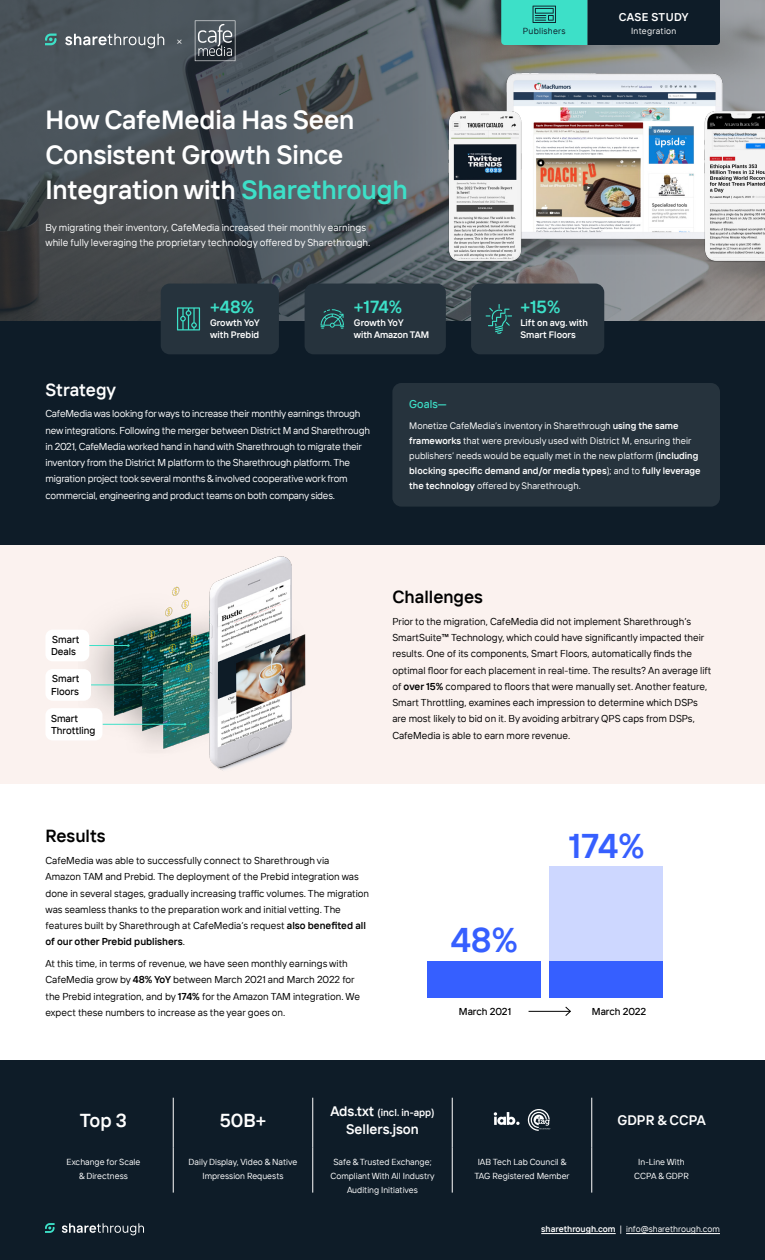
<style>
.page{position:relative;width:765px;height:1260px;background:#fff}
.page>*{position:absolute;margin:0;border:0;box-sizing:border-box;transform-origin:0 0}
.t1{font:600 34.25px "TT Interphases";color:#365fff}
.t2{font:600 26.25px/35px "TT Interphases";letter-spacing:-.005em;color:#fff}
.t3{font:600 18.75px "TT Interphases";color:#fff}
.t4{font:600 17.5px "TT Interphases";color:#000}
.t5{font:600 17.5px "TT Interphases";color:#3de0c8}
.t6{font:600 17.5px "TT Interphases";color:#fff}
.t7{font:600 13.75px "TT Interphases";color:#fff}
.t8{font:600 11.25px "TT Interphases";letter-spacing:.03em;color:#fff}
.t9{font:500 11.25px "TT Interphases";color:#3de0c8}
.t10{font:10px/16.2px "TT Interphases";color:#000}
.t11{font:10px/16.2px "TT Interphases";letter-spacing:-.02em;color:#fff}
.t12{font:10px/15px "TT Interphases";color:#fff}
.t13{font:500 10px/12.5px "TT Interphases";color:#000}
.t14{font:600 10px "TT Interphases";color:#fff}
.t15{font:500 10px "TT Interphases";letter-spacing:-.02em;color:#000}
.t16{font:9.38px/15px "TT Interphases";color:#fff}
.t17{font:600 9.38px/12.5px "TT Interphases";color:#fff}
.t18{font:8.75px/13.8px "TT Interphases";color:#fff;text-align:center}
.t19{font:8.75px "TT Interphases";letter-spacing:.03em;color:#fff}
.t20{font:8.75px "TT Interphases";letter-spacing:.03em;color:#0e1c28}
.s1{color:#3de0c8}
.s2{font-weight:600}
.s3{font-size:13.75px}
</style>
<div class="page">
<div style="left:0;top:1061px;width:765px;height:199px;background:#0e1c28"></div>
<hr style="left:173px;top:1098px;width:1px;height:49px;background:#fff">
<hr style="left:312px;top:1098px;width:1px;height:49px;background:#fff">
<hr style="left:452px;top:1098px;width:1px;height:49px;background:#fff">
<hr style="left:591px;top:1098px;width:1px;height:49px;background:#fff">
<hr style="left:173px;top:1147px;width:1px;height:46px;background:#fff">
<hr style="left:312px;top:1147px;width:1px;height:46px;background:#fff">
<hr style="left:452px;top:1147px;width:1px;height:46px;background:#fff">
<hr style="left:591px;top:1147px;width:1px;height:46px;background:#fff">
<svg style="left:494px;top:1109px;width:56px;height:22px"></svg>
<hr style="left:541px;top:1233px;width:75px;height:1px;background:#fff">
<hr style="left:626px;top:1233px;width:94px;height:1px;background:#fff">
<svg style="left:45px;top:1223px;width:10px;height:10px"></svg>
<svg style="left:62px;top:1223px;width:82px;height:12px"></svg>
<svg style="left:0;top:0;width:401px;height:321px;background:#495157"></svg>
<div style="left:0;top:545px;width:765px;height:239px;background:#fbf2ef"></div>
<div style="left:0;top:321px;width:765px;height:224px;background:#0e1c28"></div>
<svg style="left:401px;top:0;width:364px;height:321px;background:#76797c"></svg>
<svg style="left:45px;top:34px;width:12px;height:11px"></svg>
<svg style="left:65px;top:34px;width:99px;height:14px"></svg>
<div style="left:161px;top:284px;width:118px;height:70px;background:#26333d;border-radius:9px"></div>
<svg style="left:177px;top:307px;width:23px;height:23px"></svg>
<div style="left:305px;top:284px;width:141px;height:70px;background:#26333d;border-radius:9px"></div>
<svg style="left:321px;top:309px;width:23px;height:20px"></svg>
<div style="left:471px;top:284px;width:133px;height:70px;background:#26333d;border-radius:9px"></div>
<svg style="left:486px;top:304px;width:26px;height:30px"></svg>
<svg style="left:195px;top:21px;width:40px;height:40px;background:#5e666c"></svg>
<div style="left:428px;top:961px;width:113px;height:36px;background:#365fff"></div>
<div style="left:550px;top:866px;width:113px;height:131px;background:#cdd7ff"></div>
<div style="left:550px;top:961px;width:113px;height:36px;background:#365fff"></div>
<hr style="left:529px;top:1011px;width:41px;height:1px;background:#000">
<svg style="left:564px;top:1006px;width:7px;height:10px"></svg>
<div style="left:392px;top:383px;width:328px;height:124px;background:#26333d;border-radius:9px"></div>
<img style="left:86px;top:556px;width:220px;height:215px">
<hr style="left:89px;top:645px;width:39px;height:1px;background:#3de0c8">
<div style="left:45px;top:630px;width:44px;height:31px;background:#fff;border-radius:7px"></div>
<hr style="left:91px;top:685px;width:65px;height:1px;background:#3de0c8">
<div style="left:45px;top:669px;width:46px;height:32px;background:#fff;border-radius:7px"></div>
<hr style="left:102px;top:724px;width:83px;height:1px;background:#3de0c8">
<div style="left:45px;top:708px;width:57px;height:32px;background:#fff;border-radius:7px"></div>
<svg style="left:501px;top:0;width:219px;height:45px;background:#1f6564"></svg>
<img style="left:486px;top:61px;width:250px;height:194px">
<img style="left:441px;top:106px;width:88px;height:160px">
<img style="left:697px;top:106px;width:68px;height:160px">
<p class="t11" style="left:177px;top:33px;width:7px">×</p>
<h2 class="t2" style="left:45px;top:102px;width:364px">How CafeMedia Has Seen<br>Consistent Growth Since<br>Integration with <span class="s1">Sharethrough</span></h2>
<p class="t12" style="left:45px;top:220px;width:326px">By migrating their inventory, CafeMedia increased their monthly earnings while fully leveraging the proprietary technology offered by Sharethrough.</p>
<h3 class="t5" style="left:210px;top:296px;width:46px">+48%</h3>
<p class="t17" style="left:210px;top:316px;width:51px">Growth YoY with Prebid</p>
<h3 class="t5" style="left:354px;top:296px;width:50px">+174%</h3>
<p class="t17" style="left:354px;top:316px;width:77px">Growth YoY<br>with Amazon TAM</p>
<p class="t20" style="left:523px;top:25px;width:44px">Publishers</p>
<p class="t8" style="left:619px;top:10px;width:71px">CASE STUDY</p>
<p class="t19" style="left:631px;top:25px;width:47px">Integration</p>
<h3 class="t5" style="left:520px;top:296px;width:41px">+15%</h3>
<p class="t17" style="left:520px;top:316px;width:69px">Lift on avg. with<br>Smart Floors</p>
<h3 class="t6" style="left:45px;top:378px;width:72px">Strategy</h3>
<p class="t11" style="left:45px;top:406px;width:326px">CafeMedia was looking for ways to increase their monthly earnings through new integrations. Following the merger between District M and Sharethrough in 2021, CafeMedia worked hand in hand with Sharethrough to migrate their inventory from the District M platform to the Sharethrough platform. The migration project took several months &amp; involved cooperative work from commercial, engineering and product teams on both company sides.</p>
<p class="t9" style="left:409px;top:397px;width:39px">Goals—</p>
<p class="t16" style="left:409px;top:418px;width:293px">Monetize CafeMedia’s inventory in Sharethrough <span class="s2">using the same frameworks</span> that were previously used with District M, ensuring their publishers’ needs would be equally met in the new platform (<span class="s2">including blocking specific demand and/or media types</span>); and to <span class="s2">fully leverage the technology</span> offered by Sharethrough.</p>
<p class="t13" style="left:51px;top:633px;width:30px">Smart<br>Deals</p>
<p class="t13" style="left:51px;top:672px;width:30px">Smart<br>Floors</p>
<p class="t13" style="left:51px;top:712px;width:46px">Smart<br>Throttling</p>
<h3 class="t4" style="left:392px;top:586px;width:92px">Challenges</h3>
<p class="t10" style="left:392px;top:613px;width:321px">Prior to the migration, CafeMedia did not implement Sharethrough’s SmartSuite™ Technology, which could have significantly impacted their results. One of its components, Smart Floors, automatically finds the optimal floor for each placement in real-time. The results? An average lift of <span class="s2">over 15%</span> compared to floors that were manually set. Another feature, Smart Throttling, examines each impression to determine which DSPs are most likely to bid on it. By avoiding arbitrary QPS caps from DSPs, CafeMedia is able to earn more revenue.</p>
<h3 class="t4" style="left:45px;top:825px;width:62px">Results</h3>
<p class="t10" style="left:45px;top:852px;width:325px">CafeMedia was able to successfully connect to Sharethrough via<br>Amazon TAM and Prebid. The deployment of the Prebid integration was done in several stages, gradually increasing traffic volumes. The migration was seamless thanks to the preparation work and initial vetting. The features built by Sharethrough at CafeMedia’s request <span class="s2">also benefited all of our other Prebid publishers</span>.</p>
<p class="t10" style="left:45px;top:955px;width:316px">At this time, in terms of revenue, we have seen monthly earnings with CafeMedia grow by <span class="s2">48% YoY</span> between March 2021 and March 2022 for the Prebid integration, and by <span class="s2">174%</span> for the Amazon TAM integration. We expect these numbers to increase as the year goes on.</p>
<h1 class="t1" style="left:451px;top:918px;width:69px">48%</h1>
<h1 class="t1" style="left:569px;top:824px;width:77px">174%</h1>
<p class="t13" style="left:459px;top:1005px;width:54px">March 2021</p>
<p class="t15" style="left:592px;top:1005px;width:56px">March 2022</p>
<h3 class="t3" style="left:80px;top:1108px;width:49px">Top 3</h3>
<h3 class="t3" style="left:220px;top:1108px;width:48px">50B+</h3>
<p class="t14" style="left:330px;top:1106px;width:106px"><span class="s3">Ads.txt</span> (incl. in-app)</p>
<h3 class="t7" style="left:346px;top:1120px;width:74px">Sellers.json</h3>
<h3 class="t7" style="left:617px;top:1111px;width:90px">GDPR &amp; CCPA</h3>
<p class="t18" style="left:67px;top:1155px;width:75px">Exchange for Scale &amp; Directness</p>
<p class="t18" style="left:189px;top:1155px;width:110px">Daily Display, Video &amp; Native<br>Impression Requests</p>
<p class="t18" style="left:330px;top:1155px;width:106px">Safe &amp; Trusted Exchange;<br>Compliant With All Industry<br>Auditing Initiatives</p>
<p class="t18" style="left:474px;top:1155px;width:97px">IAB Tech Lab Council &amp;<br>TAG Registered Member</p>
<p class="t18" style="left:634px;top:1155px;width:56px">In-Line With<br>CCPA &amp; GDPR</p>
<p class="t18" style="left:541px;top:1222px;width:180px"><span class="s2">sharethrough.com</span> | info@sharethrough.com</p>
</div>
